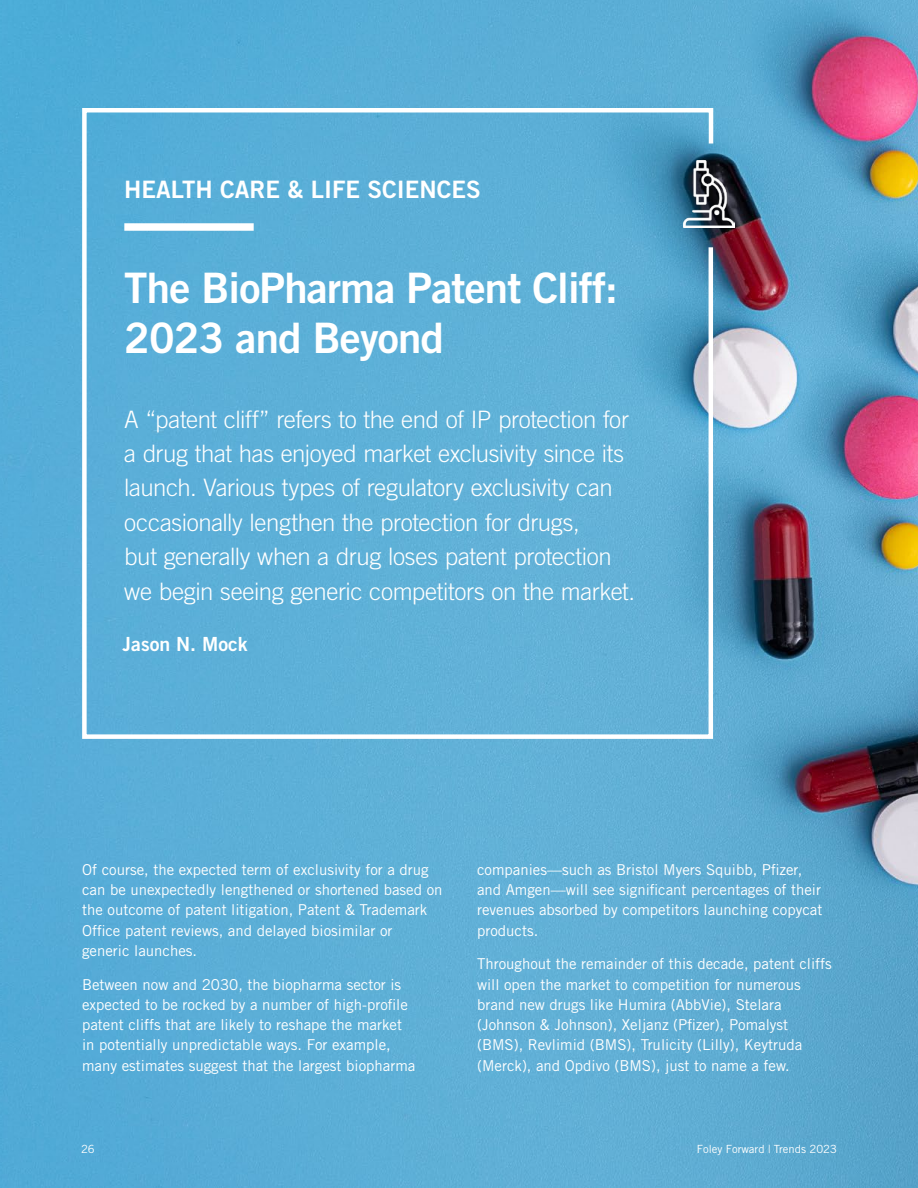
<style>
.page{position:relative;width:918px;height:1188px;background:#fff}
.page>*{position:absolute;margin:0;border:0;box-sizing:border-box;transform-origin:0 0}
.t1{font:42px/49.5px "Trade Gothic LT Std Bd 2";letter-spacing:-.02em;color:#fff}
.t2{font:300 24px/34.5px "Trade Gothic LT Std";letter-spacing:-.015em;color:#fff}
.t3{font:24px "Trade Gothic LT Std Bd 2";color:#fff}
.t4{font:19.5px "Trade Gothic LT Std Bd 2";color:#fff}
.t5{font:15px/20.2px "Trade Gothic LT Std";color:#fff}
.t6{font:11.25px "Trade Gothic LT Std";color:#fff}
</style>
<div class="page">
<img style="left:0;top:0;width:918px;height:1188px">
<svg style="left:80px;top:106px;width:636px;height:635px;background:#60b0d7"></svg>
<div style="left:124px;top:223px;width:130px;height:8px;background:#fff"></div>
<img style="left:683px;top:161px;width:51px;height:67px">
<h2 class="t3" style="left:124px;top:175px;width:358px">HEALTH CARE &amp; LIFE SCIENCES</h2>
<h1 class="t1" style="left:124px;top:263px;width:495px">The BioPharma Patent Cliff:<br>2023 and Beyond</h1>
<p class="t2" style="left:124px;top:401px;width:512px">A “patent cliff” refers to the end of IP protection for a drug that has enjoyed market exclusivity since its launch. Various types of regulatory exclusivity can occasionally lengthen the protection for drugs,<br>but generally when a drug loses patent protection we begin seeing generic competitors on the market.</p>
<h3 class="t4" style="left:123px;top:632px;width:127px">Jason N. Mock</h3>
<p class="t5" style="left:82px;top:859px;width:362px">Of course, the expected term of exclusivity for a drug can be unexpectedly lengthened or shortened based on the outcome of patent litigation, Patent &amp; Trademark Office patent reviews, and delayed biosimilar or generic launches.</p>
<p class="t5" style="left:82px;top:974px;width:335px">Between now and 2030, the biopharma sector is expected to be rocked by a number of high-profile patent cliffs that are likely to reshape the market in potentially unpredictable ways. For example, many estimates suggest that the largest biopharma</p>
<p class="t5" style="left:477px;top:859px;width:347px">companies—such as Bristol Myers Squibb, Pfizer, and Amgen—will see significant percentages of their revenues absorbed by competitors launching copycat products.</p>
<p class="t5" style="left:477px;top:954px;width:356px">Throughout the remainder of this decade, patent cliffs will open the market to competition for numerous brand new drugs like Humira (AbbVie), Stelara (Johnson &amp; Johnson), Xeljanz (Pfizer), Pomalyst (BMS), Revlimid (BMS), Trulicity (Lilly), Keytruda (Merck), and Opdivo (BMS), just to name a few.</p>
<p class="t6" style="left:81px;top:1142px;width:15px">26</p>
<p class="t6" style="left:697px;top:1142px;width:142px">Foley Forward | Trends 2023</p>
</div>
